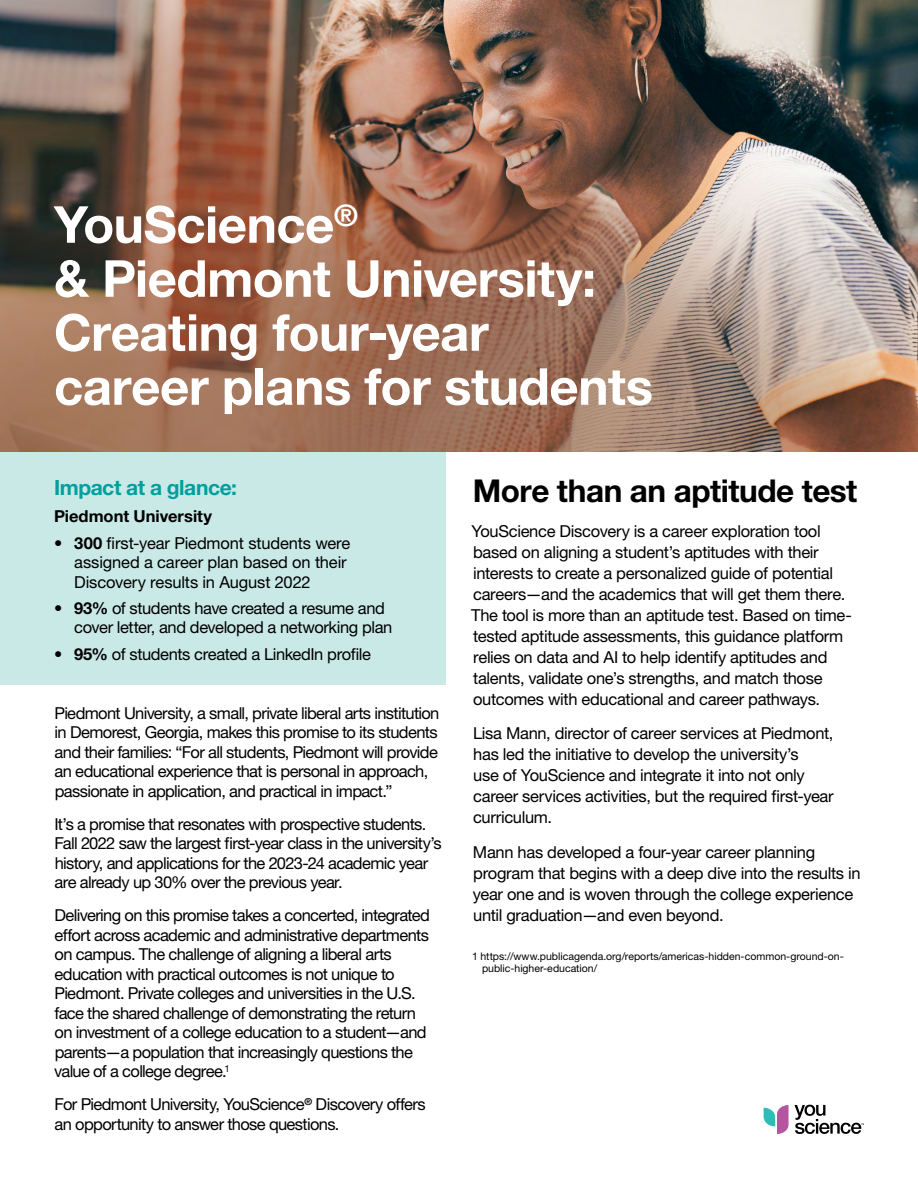
<style>
.page{position:relative;width:918px;height:1188px;background:#fff}
.page>*{position:absolute;margin:0;border:0;box-sizing:border-box;transform-origin:0 0}
.t1{font:700 51px/54px "Helvetica Neue LT Pro";letter-spacing:-.01em;color:#fff}
.t2{font:700 31.5px "Helvetica Neue LT Pro";letter-spacing:-.015em;color:#000}
.t3{font:700 21px "Helvetica Neue LT Pro";letter-spacing:-.02em;color:#009f9d}
.t4{font:16.5px/19.5px "Helvetica Neue LT Pro";letter-spacing:-.03em;color:#000}
.t5{font:16.5px/19.5px "Helvetica Neue LT Pro";letter-spacing:-.01em;color:#000}
.t6{font:700 16.5px "Helvetica Neue LT Pro";color:#000}
.t7{font:10.5px/12px "Helvetica Neue LT Pro";color:#000}
.s1{font-weight:700}
</style>
<div class="page">
<div style="left:0;top:451px;width:446px;height:234px;background:#c9e9e6"></div>
<img style="left:0;top:0;width:918px;height:451px">
<svg style="left:764px;top:1105px;width:100px;height:29px"></svg>
<h1 class="t1" style="left:54px;top:196px;width:601px">YouScience<sup>®<br></sup>&amp; Piedmont University:<br>Creating four-year career plans for students</h1>
<p class="t3" style="left:54px;top:474px;width:184px">Impact at a glance:</p>
<p class="t6" style="left:54px;top:506px;width:160px">Piedmont University</p>
<p class="t5" style="left:74px;top:533px;width:278px;text-indent:-20px"><span class="s1">• 300</span> first-year Piedmont students were assigned a career plan based on their<br>Discovery results in August 2022</p>
<p class="t4" style="left:74px;top:598px;width:320px;text-indent:-20px"><span class="s1">• 93%</span> of students have created a resume and cover letter, and developed a networking plan</p>
<p class="t4" style="left:54px;top:644px;width:318px"><span class="s1">• 95%</span> of students created a LinkedIn profile</p>
<p class="t4" style="left:55px;top:703px;width:386px">Piedmont University, a small, private liberal arts institution in Demorest, Georgia, makes this promise to its students and their families: “For all students, Piedmont will provide an educational experience that is personal in approach, passionate in application, and practical in impact.”</p>
<p class="t4" style="left:54px;top:814px;width:389px">It’s a promise that resonates with prospective students.<br>Fall 2022 saw the largest first-year class in the university’s history, and applications for the 2023-24 academic year are already up 30% over the previous year.</p>
<p class="t4" style="left:54px;top:905px;width:377px">Delivering on this promise takes a concerted, integrated effort across academic and administrative departments on campus. The challenge of aligning a liberal arts education with practical outcomes is not unique to Piedmont. Private colleges and universities in the U.S. face the shared challenge of demonstrating the return on investment of a college education to a student—and parents—a population that increasingly questions the value of a college degree.<sup>1</sup></p>
<p class="t4" style="left:55px;top:1094px;width:373px">For Piedmont University, YouScience<sup>®</sup> Discovery offers an opportunity to answer those questions.</p>
<h2 class="t2" style="left:473px;top:472px;width:386px">More than an aptitude test</h2>
<p class="t4" style="left:471px;top:520px;width:382px;line-height:21px">YouScience Discovery is a career exploration tool based on aligning a student’s aptitudes with their interests to create a personalized guide of potential careers—and the academics that will get them there.<br>The tool is more than an aptitude test. Based on time&shy;tested aptitude assessments, this guidance platform relies on data and AI to help identify aptitudes and talents, validate one’s strengths, and match those outcomes with educational and career pathways.</p>
<p class="t4" style="left:473px;top:722px;width:362px;line-height:21px">Lisa Mann, director of career services at Piedmont, has led the initiative to develop the university’s<br>use of YouScience and integrate it into not only career services activities, but the required first-year curriculum.</p>
<p class="t4" style="left:473px;top:841px;width:389px;line-height:21px">Mann has developed a four-year career planning program that begins with a deep dive into the results in year one and is woven through the college experience until graduation—and even beyond.</p>
<p class="t7" style="left:482px;top:950px;width:363px;text-indent:-10px">1 https://www.publicagenda.org/reports/americas-hidden-common-ground-on&shy;public-higher-education/</p>
</div>
